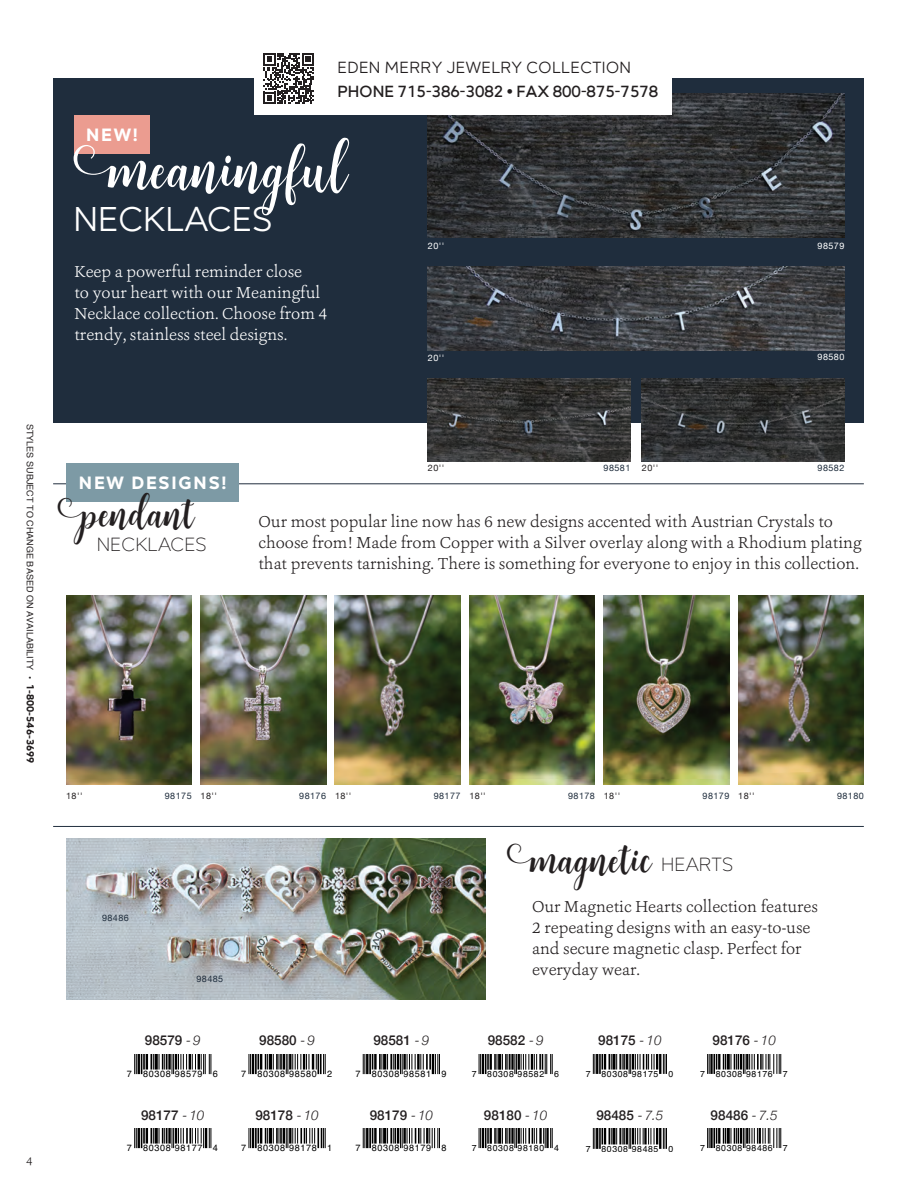
<style>
.page{position:relative;width:917px;height:1187px;background:#fff}
.page>*{position:absolute;margin:0;border:0;box-sizing:border-box;transform-origin:0 0}
.t1{font:67.65px "Brilliant";color:#fff}
.t2{font:45px "Brilliant";color:#231f20}
.t3{font:35.1px "Mirai";color:#fff}
.t4{font:300 19.5px "Mirai";letter-spacing:.005em;color:#231f20}
.t5{font:700 18.3px "Mirai";letter-spacing:.1em;color:#fff}
.t6{font:300 16.5px/21px "Ashbury";color:#231f20}
.t7{font:300 16.5px/21px "Ashbury";color:#fff}
.t8{font:500 16.5px "Mirai";color:#231f20}
.t9{font:16.5px "Mirai";letter-spacing:.025em;color:#231f20}
.t10{font:500 13.5px "Helvetica Neue";color:#231f20}
.t11{font:300 12px "Ashbury";color:#231f20}
.t12{font:9.15px "Helvetica";letter-spacing:.07em;color:#000}
.t13{font:9px "Helvetica";letter-spacing:.005em;color:#231f20}
.t14{font:9px "Helvetica Neue";letter-spacing:.05em;color:#1f2d3d}
.t15{font:9px "Helvetica Neue";letter-spacing:.05em;color:#231f20}
.t16{font:9px "Helvetica Neue";letter-spacing:.05em;color:#fff}
.t17{font:8.7px "Helvetica";letter-spacing:.07em;color:#000}
.s1{font-family:"Mirai";font-weight:700;font-size:10.5px}
.s2{font-weight:300;font-style:italic}
</style>
<div class="page">
<div style="left:53px;top:79px;width:810px;height:344px;background:#1f2d3d"></div>
<img style="left:66px;top:595px;width:126px;height:189px">
<img style="left:200px;top:595px;width:126px;height:189px">
<img style="left:335px;top:595px;width:125px;height:189px">
<img style="left:469px;top:595px;width:125px;height:189px">
<img style="left:603px;top:595px;width:126px;height:189px">
<img style="left:738px;top:595px;width:125px;height:189px">
<svg style="left:134px;top:1054px;width:77px;height:19px"></svg>
<svg style="left:363px;top:1054px;width:2px;height:19px"></svg>
<hr style="left:366px;top:1053px;width:2px;height:20px;background:#000">
<hr style="left:369px;top:1053px;width:2px;height:20px;background:#000">
<svg style="left:371px;top:1054px;width:69px;height:19px"></svg>
<svg style="left:592px;top:1054px;width:62px;height:19px"></svg>
<hr style="left:655px;top:1053px;width:3px;height:16px;background:#000">
<hr style="left:659px;top:1053px;width:2px;height:20px;background:#000">
<svg style="left:662px;top:1054px;width:5px;height:19px"></svg>
<svg style="left:707px;top:1054px;width:74px;height:19px"></svg>
<svg style="left:248px;top:1054px;width:78px;height:19px"></svg>
<svg style="left:478px;top:1054px;width:3px;height:19px"></svg>
<hr style="left:481px;top:1053px;width:3px;height:20px;background:#000">
<hr style="left:484px;top:1053px;width:2px;height:20px;background:#000">
<svg style="left:487px;top:1054px;width:65px;height:19px"></svg>
<svg style="left:134px;top:1128px;width:77px;height:19px"></svg>
<svg style="left:363px;top:1128px;width:2px;height:19px"></svg>
<hr style="left:366px;top:1127px;width:2px;height:20px;background:#000">
<hr style="left:369px;top:1127px;width:2px;height:20px;background:#000">
<svg style="left:371px;top:1128px;width:69px;height:19px"></svg>
<svg style="left:592px;top:1128px;width:62px;height:20px"></svg>
<hr style="left:655px;top:1127px;width:3px;height:17px;background:#000">
<hr style="left:659px;top:1127px;width:2px;height:21px;background:#000">
<svg style="left:662px;top:1128px;width:5px;height:20px"></svg>
<svg style="left:707px;top:1128px;width:74px;height:19px"></svg>
<svg style="left:248px;top:1128px;width:67px;height:19px"></svg>
<hr style="left:317px;top:1127px;width:2px;height:20px;background:#000">
<hr style="left:320px;top:1127px;width:2px;height:20px;background:#000">
<svg style="left:323px;top:1128px;width:3px;height:19px"></svg>
<svg style="left:478px;top:1128px;width:3px;height:19px"></svg>
<hr style="left:481px;top:1127px;width:3px;height:20px;background:#000">
<hr style="left:484px;top:1127px;width:2px;height:20px;background:#000">
<svg style="left:487px;top:1128px;width:65px;height:19px"></svg>
<div style="left:74px;top:115px;width:75px;height:38px;background:#eb9c90"></div>
<img style="left:428px;top:93px;width:416px;height:145px">
<img style="left:428px;top:267px;width:416px;height:83px">
<img style="left:428px;top:378px;width:202px;height:83px">
<img style="left:641px;top:378px;width:203px;height:83px">
<img style="left:66px;top:838px;width:419px;height:161px">
<hr style="left:53px;top:483px;width:810px;height:1px;background:#212e3e">
<div style="left:66px;top:463px;width:173px;height:39px;background:#7d9aa5"></div>
<hr style="left:53px;top:826px;width:810px;height:1px;background:#212e3e">
<div style="left:254px;top:42px;width:417px;height:73px;background:#fff"></div>
<svg style="left:263px;top:53px;width:51px;height:51px"></svg>
<p class="t9" style="left:337px;top:55px;width:295px">EDEN MERRY JEWELRY COLLECTION</p>
<p class="t8" style="left:337px;top:78px;width:322px">PHONE 715-386-3082 • FAX 800-875-7578</p>
<p class="t5" style="left:86px;top:120px;width:53px">NEW!</p>
<p class="t1" style="left:74px;top:125px;width:277px">meaningful</p>
<p class="t3" style="left:74px;top:192px;width:200px">NECKLACES</p>
<p class="t7" style="left:74px;top:261px;width:254px">Keep a powerful reminder close<br>to your heart with our Meaningful Necklace collection. Choose from 4 trendy, stainless steel designs.</p>
<p class="t16" style="left:428px;top:240px;width:18px">20''</p>
<p class="t16" style="left:428px;top:351px;width:18px">20''</p>
<p class="t16" style="left:817px;top:240px;width:28px">98579</p>
<p class="t16" style="left:817px;top:350px;width:28px">98580</p>
<p class="t13" style="left:37px;top:423px;width:341px;rotate:90deg">STYLES SUBJECT TO CHANGE BASED ON AVAILABILITY • <span class="s1">1-800-546-3699</span></p>
<p class="t11" style="left:26px;top:1153px;width:8px">4</p>
<p class="t5" style="left:79px;top:468px;width:149px">NEW DESIGNS!</p>
<p class="t2" style="left:58px;top:484px;width:138px">pendant</p>
<p class="t4" style="left:97px;top:529px;width:111px">NECKLACES</p>
<p class="t15" style="left:428px;top:461px;width:18px">20''</p>
<p class="t15" style="left:641px;top:461px;width:18px">20''</p>
<p class="t14" style="left:603px;top:461px;width:28px">98581</p>
<p class="t14" style="left:817px;top:461px;width:28px">98582</p>
<p class="t6" style="left:258px;top:511px;width:604px">Our most popular line now has 6 new designs accented with Austrian Crystals to choose from! Made from Copper with a Silver overlay along with a Rhodium plating that prevents tarnishing. There is something for everyone to enjoy in this collection.</p>
<p class="t15" style="left:66px;top:789px;width:18px">18''</p>
<p class="t15" style="left:200px;top:789px;width:18px">18''</p>
<p class="t15" style="left:335px;top:789px;width:18px">18''</p>
<p class="t15" style="left:469px;top:789px;width:18px">18''</p>
<p class="t15" style="left:603px;top:789px;width:18px">18''</p>
<p class="t15" style="left:738px;top:789px;width:18px">18''</p>
<p class="t14" style="left:165px;top:789px;width:28px">98175</p>
<p class="t14" style="left:299px;top:789px;width:28px">98176</p>
<p class="t14" style="left:433px;top:789px;width:28px">98177</p>
<p class="t14" style="left:568px;top:789px;width:28px">98178</p>
<p class="t14" style="left:702px;top:789px;width:28px">98179</p>
<p class="t14" style="left:836px;top:789px;width:28px">98180</p>
<p class="t14" style="left:102px;top:910px;width:28px">98486</p>
<p class="t14" style="left:196px;top:971px;width:28px">98485</p>
<p class="t2" style="left:507px;top:830px;width:146px">magnetic</p>
<p class="t4" style="left:661px;top:848px;width:73px">HEARTS</p>
<p class="t6" style="left:532px;top:895px;width:287px">Our Magnetic Hearts collection features 2 repeating designs with an easy-to-use and secure magnetic clasp. Perfect for everyday wear.</p>
<p class="t10" style="left:145px;top:1029px;width:57px">98579 <span class="s2">- 9</span></p>
<p class="t10" style="left:259px;top:1029px;width:57px">98580 <span class="s2">- 9</span></p>
<p class="t10" style="left:373px;top:1029px;width:57px">98581 <span class="s2">- 9</span></p>
<p class="t10" style="left:487px;top:1029px;width:57px">98582 <span class="s2">- 9</span></p>
<p class="t10" style="left:598px;top:1029px;width:65px">98175 <span class="s2">- 10</span></p>
<p class="t10" style="left:712px;top:1029px;width:65px">98176 <span class="s2">- 10</span></p>
<p class="t12" style="left:127px;top:1066px;width:92px">7 80308 98579 6</p>
<p class="t12" style="left:241px;top:1066px;width:92px">7 80308 98580 2</p>
<p class="t12" style="left:355px;top:1066px;width:92px">7 80308 98581 9</p>
<p class="t17" style="left:471px;top:1066px;width:89px">7 80308 98582 6</p>
<p class="t17" style="left:585px;top:1066px;width:89px">7 80308 98175 0</p>
<p class="t17" style="left:700px;top:1066px;width:89px">7 80308 98176 7</p>
<p class="t10" style="left:141px;top:1103px;width:65px">98177 <span class="s2">- 10</span></p>
<p class="t10" style="left:255px;top:1103px;width:65px">98178 <span class="s2">- 10</span></p>
<p class="t10" style="left:369px;top:1103px;width:65px">98179 <span class="s2">- 10</span></p>
<p class="t10" style="left:484px;top:1103px;width:65px">98180 <span class="s2">- 10</span></p>
<p class="t10" style="left:596px;top:1103px;width:69px">98485 <span class="s2">- 7.5</span></p>
<p class="t10" style="left:710px;top:1103px;width:69px">98486 <span class="s2">- 7.5</span></p>
<p class="t12" style="left:127px;top:1140px;width:92px">7 80308 98177 4</p>
<p class="t12" style="left:241px;top:1140px;width:92px">7 80308 98178 1</p>
<p class="t12" style="left:355px;top:1140px;width:92px">7 80308 98179 8</p>
<p class="t17" style="left:471px;top:1140px;width:89px">7 80308 98180 4</p>
<p class="t17" style="left:585px;top:1141px;width:89px">7 80308 98485 0</p>
<p class="t17" style="left:700px;top:1140px;width:89px">7 80308 98486 7</p>
</div>
